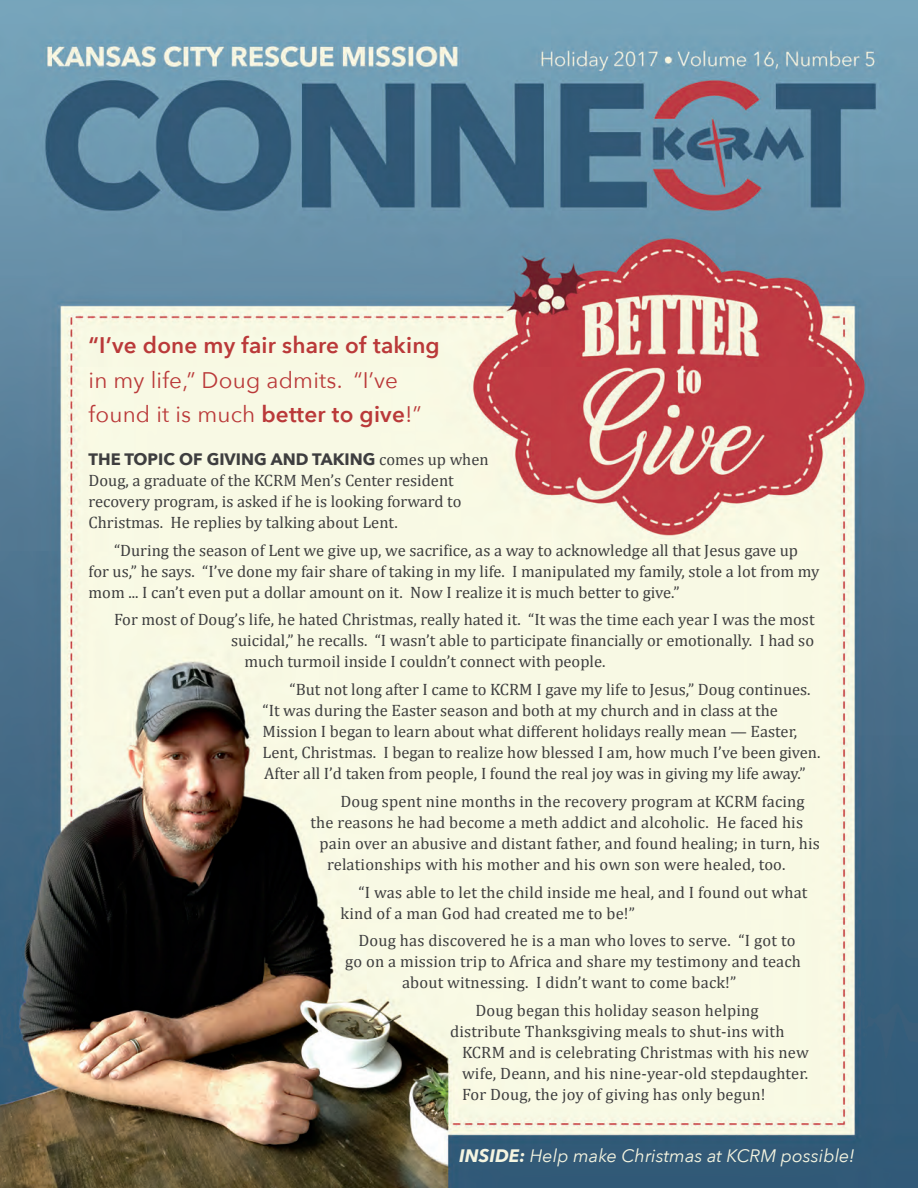
<style>
.page{position:relative;width:918px;height:1188px;background:#fff}
.page>*{position:absolute;margin:0;border:0;box-sizing:border-box;transform-origin:0 0}
.t1{font:22.5px/34.5px "Avenir Next";letter-spacing:.01em;color:#ba3939}
.t2{font:italic 18px "Avenir Next";color:#f5f5e1}
.t3{font:16.5px/21px "Cambria";color:#3e3e3f}
.s1{font-weight:600}
.s2{font-family:"Avenir Next";font-weight:700}
.s3{font-weight:700}
</style>
<div class="page">
<img style="left:0;top:0;width:918px;height:1188px">
<p class="t1" style="left:89px;top:327px;width:353px"><span class="s1">“I’ve done my fair share of taking </span>in my life,” Doug admits. “I’ve found it is much <span class="s1">better to give</span>!”</p>
<p class="t3" style="left:89px;top:449px;width:402px"><span class="s2">THE TOPIC OF GIVING AND TAKING</span> comes up when Doug, a graduate of the KCRM Men’s Center resident recovery program, is asked if he is looking forward to Christmas. He replies by talking about Lent.</p>
<p class="t3" style="left:89px;top:540px;width:732px;text-indent:25px">“During the season of Lent we give up, we sacrifice, as a way to acknowledge all that Jesus gave up for us,” he says. “I’ve done my fair share of taking in my life. I manipulated my family, stole a lot from my mom ... I can’t even put a dollar amount on it. Now I realize it is much better to give.”</p>
<p class="t3" style="left:114px;top:609px;width:702px">For most of Doug’s life, he hated Christmas, really hated it. “It was the time each year I was the most</p>
<p class="t3" style="left:231px;top:630px;width:585px">suicidal,” he recalls. “I wasn’t able to participate financially or emotionally. I had so</p>
<p class="t3" style="left:245px;top:651px;width:362px">much turmoil inside I couldn’t connect with people.</p>
<p class="t3" style="left:263px;top:679px;width:559px;text-indent:27px">“But not long after I came to KCRM I gave my life to Jesus,” Doug continues. “It was during the Easter season and both at my church and in class at the Mission I began to learn about what different holidays really mean — Easter, Lent, Christmas. I began to realize how blessed I am, how much I’ve been given.<br>After all I’d taken from people, I found the real joy was in giving my life away.”</p>
<p class="t3" style="left:341px;top:791px;width:466px">Doug spent nine months in the recovery program at KCRM facing</p>
<p class="t3" style="left:311px;top:812px;width:494px">the reasons he had become a meth addict and alcoholic. He faced his</p>
<p class="t3" style="left:320px;top:833px;width:502px">pain over an abusive and distant father, and found healing; in turn, his</p>
<p class="t3" style="left:327px;top:854px;width:460px">relationships with his mother and his own son were healed, too.</p>
<p class="t3" style="left:341px;top:882px;width:468px;text-indent:18px">“I was able to let the child inside me heal, and I found out what kind of a man God had created me to be!”</p>
<p class="t3" style="left:345px;top:930px;width:458px;text-align:center">Doug has discovered he is a man who loves to serve. “I got to go on a mission trip to Africa and share my testimony and teach about witnessing. I didn’t want to come back!”</p>
<p class="t3" style="left:476px;top:1000px;width:285px">Doug began this holiday season helping</p>
<p class="t3" style="left:450px;top:1021px;width:336px">distribute Thanksgiving meals to shut-ins with</p>
<p class="t3" style="left:462px;top:1042px;width:348px">KCRM and is celebrating Christmas with his new</p>
<p class="t3" style="left:462px;top:1063px;width:348px">wife, Deann, and his nine-year-old stepdaughter.</p>
<p class="t3" style="left:462px;top:1084px;width:305px">For Doug, the joy of giving has only begun!</p>
<p class="t2" style="left:459px;top:1140px;width:397px"><span class="s3">INSIDE:</span> Help make Christmas at KCRM possible!</p>
</div>
